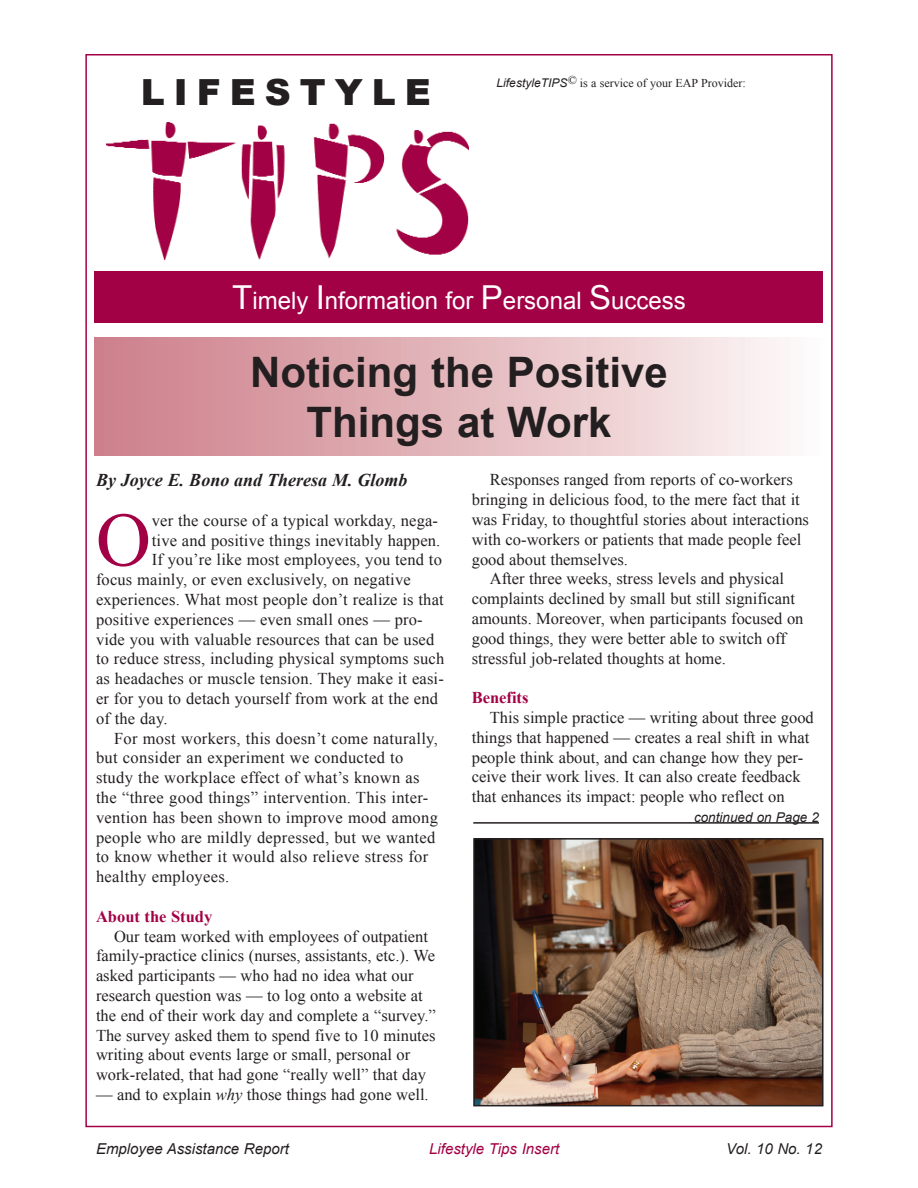
<style>
.page{position:relative;width:918px;height:1188px;background:#fff}
.page>*{position:absolute;margin:0;border:0;box-sizing:border-box;transform-origin:0 0}
.Drop_Cap{font:76.35px "Times New Roman";color:#a30146}
.Heading{font:700 42px/50.4px "Arial";color:#231f20;text-align:center}
.t1{font:900 36px "Arial";letter-spacing:.25em;color:#231f20}
.t2{font:24px "Arial";color:#fff}
.By_Line{font:italic 700 18px "Times New Roman";color:#231f20}
.Body_Copy{font:16.5px/19.8px "Times New Roman";color:#231f20}
.Drop_Cap-2{font:16.5px "Times New Roman";letter-spacing:.01em;color:#231f20}
.Body_Copy-2{font:16.5px/19.8px "Times New Roman";letter-spacing:.02em;color:#231f20}
.Body_Heading{font:700 16.5px "Times New Roman";color:#a30146}
.t3{font:italic 15px "Arial";color:#231f20}
.t4{font:italic 15px "Arial";color:#a30146}
.t5{font:italic 13.5px "Arial";color:#231f20}
.t6{font:12px "Times New Roman";color:#231f20}
.s1{font-family:"Arial";font-style:italic}
.s2{font-size:33px}
.s3{font-style:italic}
</style>
<div class="page">
<div style="left:94px;top:271px;width:730px;height:52px;background:#a30146"></div>
<div style="left:95px;top:338px;width:729px;height:118px;background:linear-gradient(to right,#cc7c87,#fdf9f8)"></div>
<img style="left:106px;top:122px;width:363px;height:138px">
<img style="left:476px;top:841px;width:345px;height:262px">
<div style="left:473px;top:838px;width:351px;height:268px;border:2px solid #231f20"></div>
<hr style="left:473px;top:822px;width:346px;height:2px;background:#231f20">
<p class="t1" style="left:141px;top:66px;width:292px">LIFESTYLE</p>
<p class="t6" style="left:497px;top:75px;width:251px"><span class="s1">LifestyleTIPS</span><sup>©</sup> is a service of your EAP Provider:</p>
<p class="t2" style="left:232px;top:285px;width:455px"><span class="s2">T</span>imely <span class="s2">I</span>nformation for <span class="s2">P</span>ersonal <span class="s2">S</span>uccess</p>
<p class="Heading" style="left:250px;top:348px;width:419px">Noticing the Positive<br>Things at Work</p>
<p class="By_Line" style="left:96px;top:468px;width:313px">By Joyce E. Bono and Theresa M. Glomb</p>
<p class="Drop_Cap" style="left:96px;top:489px;width:57px">O</p>
<p class="Drop_Cap-2" style="left:152px;top:509px;width:288px">ver the course of a typical workday, nega-</p>
<p class="Drop_Cap-2" style="left:152px;top:529px;width:290px">tive and positive things inevitably happen.</p>
<p class="Drop_Cap-2" style="left:152px;top:549px;width:292px">If you’re like most employees, you tend to</p>
<p class="Drop_Cap-2" style="left:96px;top:569px;width:316px">focus mainly, or even exclusively, on negative</p>
<p class="Drop_Cap-2" style="left:96px;top:588px;width:349px">experiences. What most people don’t realize is that</p>
<p class="Drop_Cap-2" style="left:96px;top:608px;width:328px">positive experiences — even small ones — pro-</p>
<p class="Drop_Cap-2" style="left:96px;top:628px;width:340px">vide you with valuable resources that can be used</p>
<p class="Drop_Cap-2" style="left:96px;top:648px;width:350px">to reduce stress, including physical symptoms such</p>
<p class="Drop_Cap-2" style="left:96px;top:668px;width:349px">as headaches or muscle tension. They make it easi-</p>
<p class="Drop_Cap-2" style="left:96px;top:687px;width:344px">er for you to detach yourself from work at the end</p>
<p class="Drop_Cap-2" style="left:96px;top:707px;width:73px">of the day.</p>
<p class="Body_Copy-2" style="left:96px;top:728px;width:344px;text-indent:18px">For most workers, this doesn’t come naturally, but consider an experiment we conducted to study the workplace effect of what’s known as the “three good things” intervention. This inter&shy;vention has been shown to improve mood among people who are mildly depressed, but we wanted to know whether it would also relieve stress for healthy employees.</p>
<p class="Body_Heading" style="left:96px;top:905px;width:118px">About the Study</p>
<p class="Body_Copy" style="left:96px;top:926px;width:341px;text-indent:18px">Our team worked with employees of outpatient family-practice clinics (nurses, assistants, etc.). We asked participants — who had no idea what our research question was — to log onto a website at the end of their work day and complete a “survey.” The survey asked them to spend five to 10 minutes writing about events large or small, personal or work-related, that had gone “really well” that day</p>
<p class="Body_Copy" style="left:96px;top:1084px;width:334px">— and to explain <span class="s3">why</span> those things had gone well.</p>
<p class="Body_Copy" style="left:472px;top:470px;width:339px;text-indent:18px">Responses ranged from reports of co-workers bringing in delicious food, to the mere fact that it was Friday, to thoughtful stories about interactions with co-workers or patients that made people feel good about themselves.</p>
<p class="Body_Copy" style="left:472px;top:569px;width:333px;text-indent:18px">After three weeks, stress levels and physical complaints declined by small but still significant amounts. Moreover, when participants focused on good things, they were better able to switch off stressful job-related thoughts at home.</p>
<p class="Body_Heading" style="left:472px;top:686px;width:58px">Benefits</p>
<p class="Body_Copy" style="left:472px;top:707px;width:344px;text-indent:18px">This simple practice — writing about three good things that happened — creates a real shift in what people think about, and can change how they per&shy;ceive their work lives. It can also create feedback that enhances its impact: people who reflect on</p>
<p class="t5" style="left:694px;top:809px;width:126px">continued on Page 2</p>
<p class="t3" style="left:96px;top:1139px;width:194px">Employee Assistance Report</p>
<p class="t4" style="left:429px;top:1139px;width:131px">Lifestyle Tips Insert</p>
<p class="t3" style="left:726px;top:1139px;width:97px">Vol. 10 No. 12</p>
</div>
